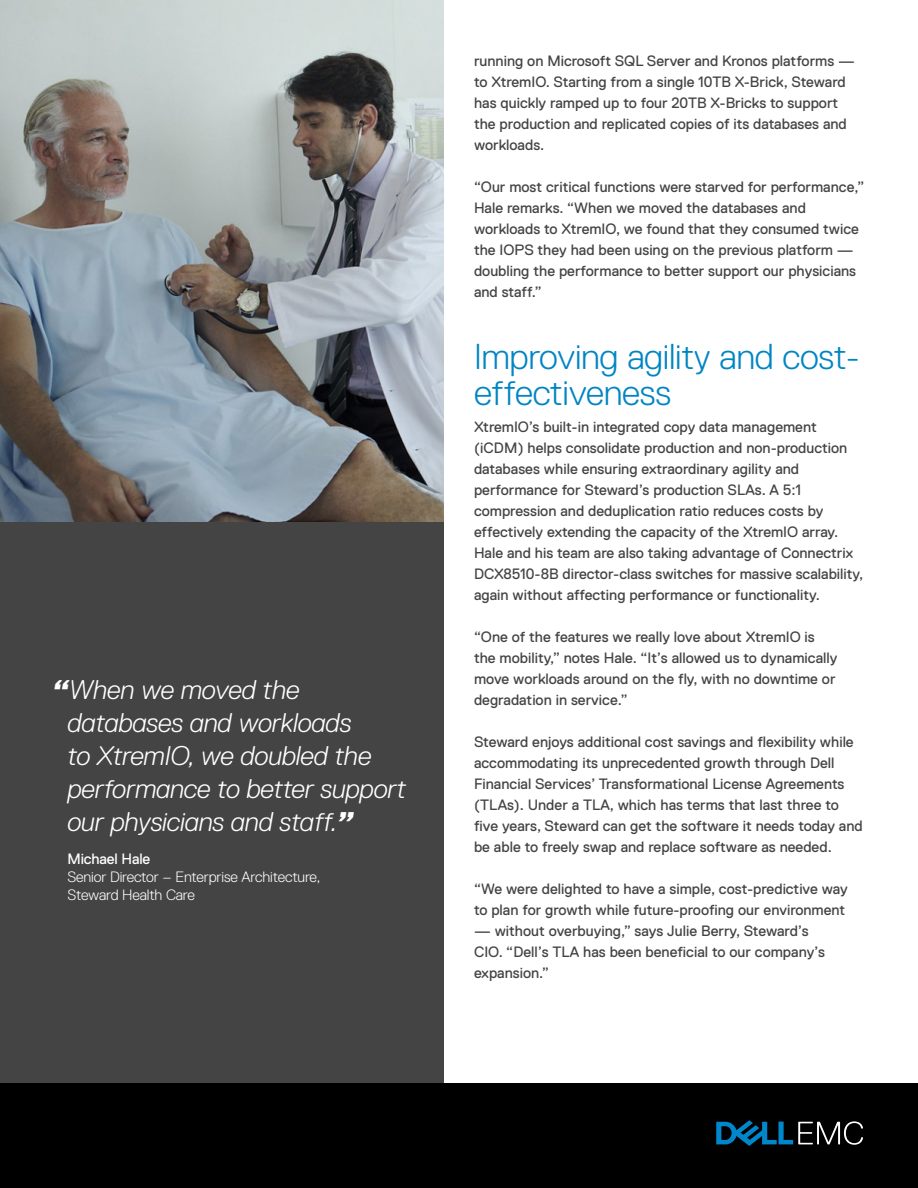
<style>
.page{position:relative;width:918px;height:1188px;background:#fff}
.page>*{position:absolute;margin:0;border:0;box-sizing:border-box;transform-origin:0 0}
.t1{font:300 36px/36px "Dell Replica";letter-spacing:-.01em;color:#0085c3}
.t2{font:italic 300 27px/33px "Dell Replica";letter-spacing:-.01em;color:#fff}
.t3{font:15px/21px "Dell Replica";color:#444}
.t4{font:300 15px/18px "Dell Replica";letter-spacing:-.01em;color:#fff}
.t5{font:15px "Dell Replica";letter-spacing:-.01em;color:#fff}
.s1{font-weight:800}
</style>
<div class="page">
<div style="left:0;top:490px;width:444px;height:598px;background:#444"></div>
<img style="left:0;top:0;width:444px;height:522px">
<div style="left:0;top:1083px;width:918px;height:105px;background:#000"></div>
<svg style="left:716px;top:1120px;width:147px;height:26px"></svg>
<h2 class="t2" style="left:68px;top:673px;width:340px;text-indent:-15px"><span class="s1">“</span>When we moved the databases and workloads<br>to XtremIO, we doubled the performance to better support our physicians and staff.<span class="s1">”</span></h2>
<p class="t5" style="left:68px;top:850px;width:84px">Michael Hale</p>
<p class="t4" style="left:68px;top:868px;width:254px">Senior Director – Enterprise Architecture,<br>Steward Health Care</p>
<p class="t3" style="left:474px;top:50px;width:382px">running on Microsoft SQL Server and Kronos platforms — to XtremIO. Starting from a single 10TB X-Brick, Steward has quickly ramped up to four 20TB X-Bricks to support the production and replicated copies of its databases and workloads.</p>
<p class="t3" style="left:474px;top:176px;width:392px">“Our most critical functions were starved for performance,” Hale remarks. “When we moved the databases and workloads to XtremIO, we found that they consumed twice the IOPS they had been using on the previous platform — doubling the performance to better support our physicians and staff.”</p>
<h1 class="t1" style="left:474px;top:338px;width:387px">Improving agility and cost&shy;effectiveness</h1>
<p class="t3" style="left:474px;top:416px;width:391px">XtremIO’s built-in integrated copy data management (iCDM) helps consolidate production and non-production databases while ensuring extraordinary agility and performance for Steward’s production SLAs. A 5:1 compression and deduplication ratio reduces costs by effectively extending the capacity of the XtremIO array.<br>Hale and his team are also taking advantage of Connectrix DCX8510-8B director-class switches for massive scalability, again without affecting performance or functionality.</p>
<p class="t3" style="left:474px;top:626px;width:365px">“One of the features we really love about XtremIO is the mobility,” notes Hale. “It’s allowed us to dynamically move workloads around on the fly, with no downtime or degradation in service.”</p>
<p class="t3" style="left:474px;top:731px;width:390px">Steward enjoys additional cost savings and flexibility while accommodating its unprecedented growth through Dell Financial Services’ Transformational License Agreements (TLAs). Under a TLA, which has terms that last three to five years, Steward can get the software it needs today and be able to freely swap and replace software as needed.</p>
<p class="t3" style="left:474px;top:878px;width:375px">“We were delighted to have a simple, cost-predictive way to plan for growth while future-proofing our environment</p>
<p class="t3" style="left:474px;top:920px;width:352px">— without overbuying,” says Julie Berry, Steward’s<br>CIO. “Dell’s TLA has been beneficial to our company’s expansion.”</p>
</div>
